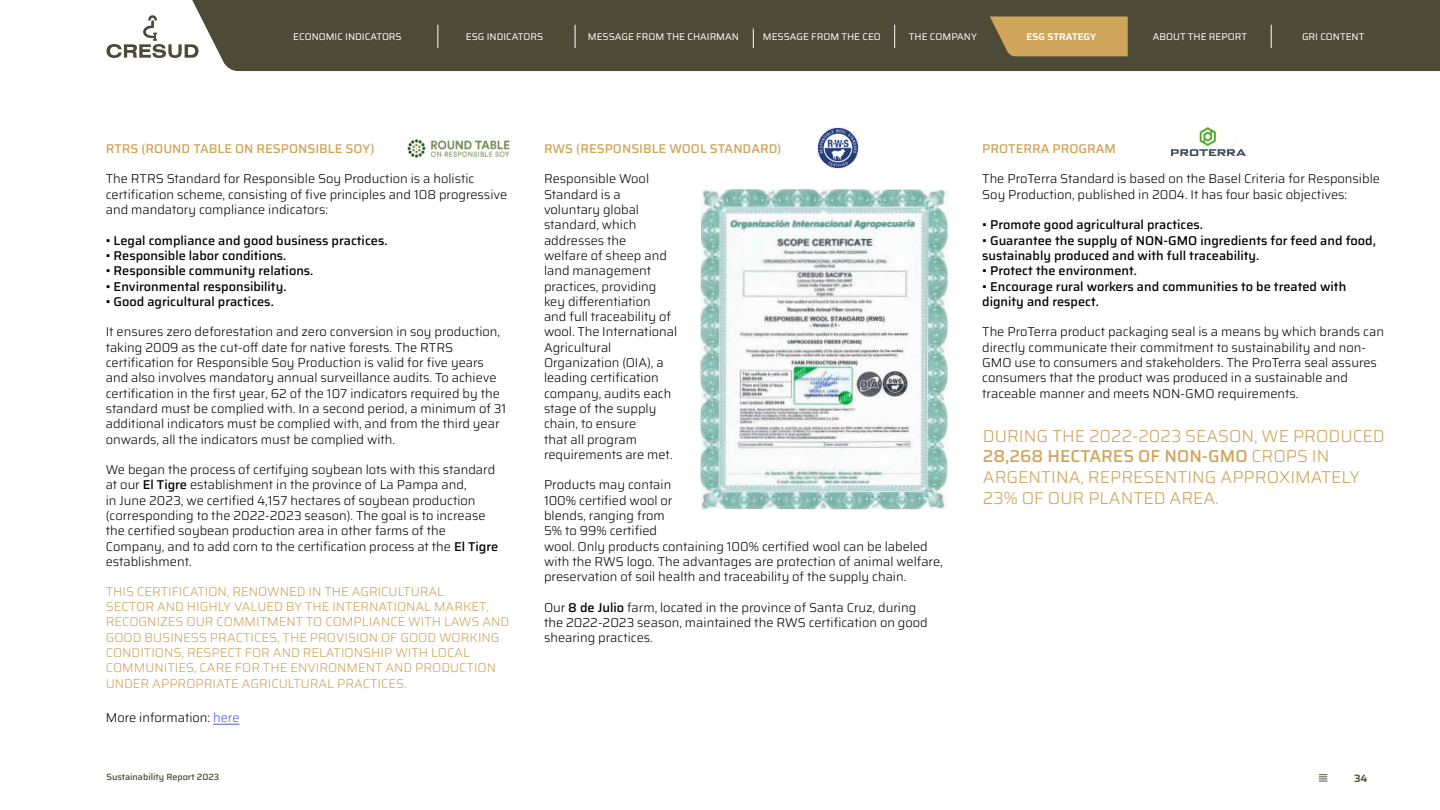
<style>
.page{position:relative;width:1440px;height:810px;background:#fff}
.page>*{position:absolute;margin:0;border:0;box-sizing:border-box;transform-origin:0 0}
.t1{font:300 17.25px/20.7px "Saira";color:#cfa55b}
.t2{font:300 12.75px/15.3px "Saira";color:#000}
.t3{font:500 12.75px/15.3px "Saira";color:#000}
.t4{font:300 12.75px/15.3px "Saira";color:#cfa55b}
.t5{font:500 12.75px "Saira";color:#cfa55b}
.t6{font:600 10.65px "Saira";color:#4d4a37}
.t7{font:9.75px "Saira";color:#fff}
.t8{font:600 9.75px "Saira";color:#fff}
.t9{font:500 9px "Saira";color:#4d4a37}
.s1{font-weight:500}
.s2{color:#4f5cd6}
</style>
<div class="page">
<div style="left:192px;top:0;width:1248px;height:71px;background:#4d4a37"></div>
<svg style="left:1319px;top:774px;width:8px;height:8px"></svg>
<svg style="left:106px;top:15px;width:93px;height:43px"></svg>
<svg style="left:247px;top:16px;width:1153px;height:40px;background:#5b543b"></svg>
<svg style="left:213px;top:724px;width:26px;height:1px"></svg>
<img style="left:701px;top:189px;width:247px;height:320px">
<img style="left:817px;top:128px;width:42px;height:40px">
<img style="left:407px;top:138px;width:103px;height:21px">
<img style="left:1171px;top:128px;width:75px;height:27px">
<p class="t7" style="left:293px;top:28px;width:110px">ECONOMIC INDICATORS</p>
<p class="t7" style="left:466px;top:28px;width:79px">ESG INDICATORS</p>
<p class="t7" style="left:588px;top:28px;width:153px">MESSAGE FROM THE CHAIRMAN</p>
<p class="t7" style="left:763px;top:28px;width:120px">MESSAGE FROM THE CEO</p>
<p class="t7" style="left:909px;top:28px;width:70px">THE COMPANY</p>
<p class="t7" style="left:1153px;top:28px;width:96px">ABOUT THE REPORT</p>
<p class="t7" style="left:1302px;top:28px;width:64px">GRI CONTENT</p>
<p class="t8" style="left:1027px;top:28px;width:71px">ESG STRATEGY</p>
<p class="t5" style="left:106px;top:138px;width:270px">RTRS (ROUND TABLE ON RESPONSIBLE SOY)</p>
<p class="t2" style="left:106px;top:171px;width:403px">The RTRS Standard for Responsible Soy Production is a holistic certification scheme, consisting of five principles and 108 progressive and mandatory compliance indicators:</p>
<p class="t3" style="left:106px;top:232px;width:283px">• Legal compliance and good business practices.</p>
<p class="t3" style="left:106px;top:247px;width:182px">• Responsible labor conditions.</p>
<p class="t3" style="left:106px;top:263px;width:209px">• Responsible community relations.</p>
<p class="t3" style="left:106px;top:278px;width:182px">• Environmental responsibility.</p>
<p class="t3" style="left:106px;top:293px;width:170px">• Good agricultural practices.</p>
<p class="t2" style="left:106px;top:324px;width:402px">It ensures zero deforestation and zero conversion in soy production, taking 2009 as the cut-off date for native forests. The RTRS certification for Responsible Soy Production is valid for five years and also involves mandatory annual surveillance audits. To achieve certification in the first year, 62 of the 107 indicators required by the standard must be complied with. In a second period, a minimum of 31 additional indicators must be complied with, and from the third year onwards, all the indicators must be complied with.</p>
<p class="t2" style="left:106px;top:462px;width:394px">We began the process of certifying soybean lots with this standard at our <span class="s1">El Tigre</span> establishment in the province of La Pampa and,<br>in June 2023, we certified 4,157 hectares of soybean production (corresponding to the 2022-2023 season). The goal is to increase the certified soybean production area in other farms of the Company, and to add corn to the certification process at the <span class="s1">El Tigre </span>establishment.</p>
<p class="t4" style="left:106px;top:583px;width:405px">THIS CERTIFICATION, RENOWNED IN THE AGRICULTURAL<br>SECTOR AND HIGHLY VALUED BY THE INTERNATIONAL MARKET, RECOGNIZES OUR COMMITMENT TO COMPLIANCE WITH LAWS AND GOOD BUSINESS PRACTICES, THE PROVISION OF GOOD WORKING CONDITIONS, RESPECT FOR AND RELATIONSHIP WITH LOCAL COMMUNITIES, CARE FOR THE ENVIRONMENT AND PRODUCTION UNDER APPROPRIATE AGRICULTURAL PRACTICES.</p>
<p class="t2" style="left:106px;top:710px;width:135px">More information: <span class="s2">here</span></p>
<p class="t9" style="left:106px;top:769px;width:114px">Sustainability Report 2023</p>
<p class="t5" style="left:544px;top:138px;width:239px">RWS (RESPONSIBLE WOOL STANDARD)</p>
<p class="t2" style="left:544px;top:171px;width:135px">Responsible Wool<br>Standard is a voluntary global standard, which addresses the<br>welfare of sheep and land management practices, providing key differentiation<br>and full traceability of wool. The International<br>Agricultural<br>Organization (OIA), a leading certification company, audits each stage of the supply chain, to ensure<br>that all program requirements are met.</p>
<p class="t2" style="left:544px;top:477px;width:400px">Products may contain<br>100% certified wool or<br>blends, ranging from<br>5% to 99% certified<br>wool. Only products containing 100% certified wool can be labeled with the RWS logo. The advantages are protection of animal welfare, preservation of soil health and traceability of the supply chain.</p>
<p class="t2" style="left:544px;top:599px;width:385px">Our <span class="s1">8 de Julio</span> farm, located in the province of Santa Cruz, during the 2022-2023 season, maintained the RWS certification on good shearing practices.</p>
<p class="t5" style="left:982px;top:138px;width:135px">PROTERRA PROGRAM</p>
<p class="t2" style="left:982px;top:171px;width:399px">The ProTerra Standard is based on the Basel Criteria for Responsible<br>Soy Production, published in 2004. It has four basic objectives:</p>
<p class="t3" style="left:982px;top:217px;width:222px">• Promote good agricultural practices.</p>
<p class="t3" style="left:982px;top:232px;width:395px">• Guarantee the supply of NON-GMO ingredients for feed and food, sustainably produced and with full traceability.</p>
<p class="t3" style="left:982px;top:263px;width:156px">• Protect the environment.</p>
<p class="t3" style="left:982px;top:278px;width:366px">• Encourage rural workers and communities to be treated with dignity and respect.</p>
<p class="t2" style="left:982px;top:324px;width:403px">The ProTerra product packaging seal is a means by which brands can directly communicate their commitment to sustainability and non-GMO use to consumers and stakeholders. The ProTerra seal assures consumers that the product was produced in a sustainable and traceable manner and meets NON-GMO requirements.</p>
<h1 class="t1" style="left:983px;top:425px;width:403px">DURING THE 2022-2023 SEASON, WE PRODUCED <span class="s1">28,268 HECTARES OF NON-GMO</span> CROPS IN ARGENTINA, REPRESENTING APPROXIMATELY 23% OF OUR PLANTED AREA.</h1>
<p class="t6" style="left:1354px;top:769px;width:15px">34</p>
</div>
